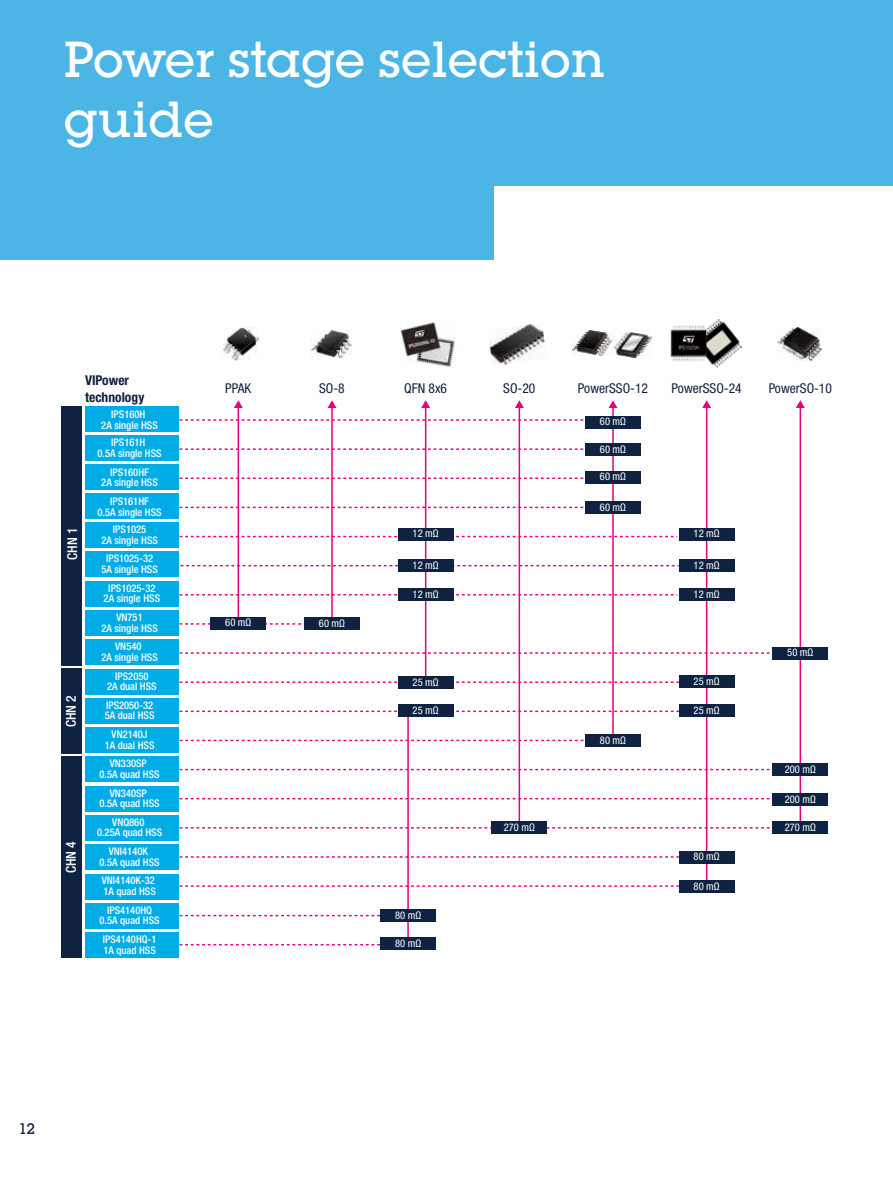
<style>
.page{position:relative;width:893px;height:1188px;background:#fff}
.page>*{position:absolute;margin:0;border:0;box-sizing:border-box;transform-origin:0 0}
.t1{font:500 49.5px/60px "Lubalin Graph Std";color:#fff}
.t2{font:500 15px "Lubalin Graph Std";color:#0f2241}
.t3{font:condensed 13.5px "Helvetica Neue LT Std";color:#0f2241}
.t4{font:700 condensed 13.5px/16.5px "Helvetica Neue LT Std";color:#0f2241}
.t5{font:500 condensed 13.5px "Helvetica Neue LT Std";color:#fff}
.t6{font:500 condensed 10.5px/10.5px "Helvetica Neue LT Std";color:#fff;text-align:center}
.t7{font:condensed 10.5px "Helvetica Neue LT Std";color:#fff}
</style>
<div class="page">
<hr style="left:407px;top:715px;width:2px;height:232px;background:#e6007d">
<svg style="left:180px;top:419px;width:404px;height:2px"></svg>
<svg style="left:180px;top:448px;width:404px;height:2px"></svg>
<svg style="left:180px;top:536px;width:497px;height:1px"></svg>
<svg style="left:180px;top:565px;width:499px;height:1px"></svg>
<svg style="left:180px;top:594px;width:497px;height:2px"></svg>
<svg style="left:180px;top:623px;width:124px;height:2px"></svg>
<hr style="left:331px;top:407px;width:2px;height:211px;background:#e6007d">
<svg style="left:327px;top:400px;width:9px;height:8px"></svg>
<div style="left:304px;top:618px;width:56px;height:12px;background:#0f2241"></div>
<hr style="left:238px;top:407px;width:1px;height:213px;background:#e6007d">
<svg style="left:234px;top:400px;width:9px;height:8px"></svg>
<div style="left:211px;top:617px;width:55px;height:12px;background:#0f2241"></div>
<svg style="left:180px;top:681px;width:499px;height:2px"></svg>
<svg style="left:180px;top:885px;width:499px;height:2px"></svg>
<svg style="left:180px;top:856px;width:499px;height:2px"></svg>
<svg style="left:180px;top:827px;width:593px;height:2px"></svg>
<svg style="left:180px;top:798px;width:593px;height:1px"></svg>
<svg style="left:180px;top:769px;width:593px;height:1px"></svg>
<svg style="left:180px;top:652px;width:593px;height:2px"></svg>
<svg style="left:180px;top:708px;width:499px;height:8px"></svg>
<hr style="left:800px;top:407px;width:1px;height:421px;background:#e6007d">
<svg style="left:796px;top:400px;width:9px;height:8px"></svg>
<div style="left:773px;top:647px;width:55px;height:12px;background:#0f2241"></div>
<div style="left:773px;top:764px;width:55px;height:12px;background:#0f2241"></div>
<div style="left:773px;top:793px;width:55px;height:13px;background:#0f2241"></div>
<div style="left:773px;top:821px;width:55px;height:13px;background:#0f2241"></div>
<div style="left:85px;top:406px;width:94px;height:26px;background:#00ace5"></div>
<div style="left:85px;top:436px;width:94px;height:25px;background:#00ace5"></div>
<div style="left:85px;top:522px;width:94px;height:26px;background:#00ace5"></div>
<div style="left:85px;top:552px;width:94px;height:25px;background:#00ace5"></div>
<div style="left:85px;top:581px;width:94px;height:25px;background:#00ace5"></div>
<div style="left:85px;top:669px;width:94px;height:26px;background:#00ace5"></div>
<div style="left:85px;top:610px;width:94px;height:26px;background:#00ace5"></div>
<div style="left:85px;top:640px;width:94px;height:25px;background:#00ace5"></div>
<div style="left:85px;top:698px;width:94px;height:26px;background:#00ace5"></div>
<svg style="left:180px;top:478px;width:404px;height:1px"></svg>
<svg style="left:180px;top:507px;width:404px;height:1px"></svg>
<div style="left:85px;top:464px;width:94px;height:26px;background:#00ace5"></div>
<div style="left:85px;top:494px;width:94px;height:25px;background:#00ace5"></div>
<svg style="left:180px;top:740px;width:404px;height:1px"></svg>
<div style="left:85px;top:727px;width:94px;height:26px;background:#00ace5"></div>
<div style="left:85px;top:756px;width:94px;height:26px;background:#00ace5"></div>
<div style="left:85px;top:815px;width:94px;height:26px;background:#00ace5"></div>
<div style="left:85px;top:786px;width:94px;height:25px;background:#00ace5"></div>
<div style="left:85px;top:844px;width:94px;height:26px;background:#00ace5"></div>
<div style="left:85px;top:874px;width:94px;height:25px;background:#00ace5"></div>
<svg style="left:180px;top:944px;width:200px;height:1px"></svg>
<svg style="left:180px;top:915px;width:200px;height:1px"></svg>
<div style="left:85px;top:903px;width:94px;height:26px;background:#00ace5"></div>
<div style="left:85px;top:932px;width:94px;height:26px;background:#00ace5"></div>
<div style="left:61px;top:406px;width:20px;height:259px;background:#0f2241"></div>
<div style="left:61px;top:668px;width:20px;height:86px;background:#0f2241"></div>
<div style="left:61px;top:757px;width:20px;height:201px;background:#0f2241"></div>
<hr style="left:425px;top:407px;width:1px;height:280px;background:#e6007d">
<svg style="left:421px;top:400px;width:9px;height:8px"></svg>
<div style="left:398px;top:676px;width:55px;height:13px;background:#0f2241"></div>
<div style="left:398px;top:705px;width:55px;height:12px;background:#0f2241"></div>
<div style="left:398px;top:528px;width:55px;height:13px;background:#0f2241"></div>
<div style="left:398px;top:559px;width:55px;height:13px;background:#0f2241"></div>
<div style="left:398px;top:589px;width:55px;height:12px;background:#0f2241"></div>
<hr style="left:612px;top:407px;width:2px;height:333px;background:#e6007d">
<svg style="left:608px;top:400px;width:9px;height:8px"></svg>
<div style="left:585px;top:416px;width:56px;height:12px;background:#0f2241"></div>
<div style="left:585px;top:443px;width:56px;height:12px;background:#0f2241"></div>
<div style="left:585px;top:471px;width:56px;height:12px;background:#0f2241"></div>
<div style="left:585px;top:501px;width:56px;height:12px;background:#0f2241"></div>
<div style="left:585px;top:734px;width:56px;height:13px;background:#0f2241"></div>
<hr style="left:706px;top:407px;width:1px;height:480px;background:#e6007d">
<svg style="left:702px;top:400px;width:9px;height:8px"></svg>
<div style="left:679px;top:675px;width:55px;height:13px;background:#0f2241"></div>
<div style="left:679px;top:704px;width:55px;height:13px;background:#0f2241"></div>
<div style="left:679px;top:528px;width:55px;height:13px;background:#0f2241"></div>
<div style="left:679px;top:559px;width:55px;height:13px;background:#0f2241"></div>
<div style="left:679px;top:589px;width:55px;height:12px;background:#0f2241"></div>
<div style="left:679px;top:851px;width:55px;height:13px;background:#0f2241"></div>
<div style="left:679px;top:880px;width:55px;height:13px;background:#0f2241"></div>
<div style="left:380px;top:909px;width:56px;height:13px;background:#0f2241"></div>
<div style="left:380px;top:937px;width:56px;height:13px;background:#0f2241"></div>
<hr style="left:519px;top:407px;width:1px;height:421px;background:#e6007d">
<svg style="left:515px;top:400px;width:9px;height:8px"></svg>
<div style="left:492px;top:821px;width:55px;height:13px;background:#0f2241"></div>
<img style="left:223px;top:327px;width:35px;height:34px">
<img style="left:777px;top:327px;width:44px;height:33px">
<img style="left:572px;top:330px;width:80px;height:27px">
<img style="left:670px;top:319px;width:72px;height:48px">
<img style="left:311px;top:331px;width:41px;height:27px">
<img style="left:489px;top:324px;width:56px;height:41px">
<img style="left:400px;top:321px;width:56px;height:46px">
<div style="left:0;top:0;width:494px;height:260px;background:#4bb6e6"></div>
<div style="left:0;top:0;width:893px;height:186px;background:#4bb6e6"></div>
<h1 class="t1" style="left:64px;top:29px;width:542px">Power stage selection guide</h1>
<p class="t4" style="left:85px;top:372px;width:61px">VIPower technology</p>
<p class="t3" style="left:319px;top:380px;width:27px">SO-8</p>
<p class="t3" style="left:225px;top:380px;width:28px">PPAK</p>
<p class="t6" style="left:101px;top:409px;width:58px">IPS160H<br>2A single HSS</p>
<p class="t6" style="left:98px;top:437px;width:66px">IPS161H<br>0.5A single HSS</p>
<p class="t5" style="left:64px;top:560px;width:34px;rotate:-90deg">CHN 1</p>
<p class="t5" style="left:63px;top:727px;width:34px;rotate:-90deg">CHN 2</p>
<p class="t5" style="left:63px;top:873px;width:34px;rotate:-90deg">CHN 4</p>
<p class="t6" style="left:101px;top:467px;width:58px">IPS160HF<br>2A single HSS</p>
<p class="t6" style="left:98px;top:496px;width:66px">IPS161HF<br>0.5A single HSS</p>
<p class="t6" style="left:101px;top:524px;width:58px">IPS1025<br>2A single HSS</p>
<p class="t6" style="left:101px;top:553px;width:58px">IPS1025-32<br>5A single HSS</p>
<p class="t6" style="left:104px;top:583px;width:58px">IPS1025-32<br>2A single HSS</p>
<p class="t6" style="left:101px;top:612px;width:58px">VN751<br>2A single HSS</p>
<p class="t6" style="left:107px;top:671px;width:51px">IPS2050<br>2A dual HSS</p>
<p class="t6" style="left:101px;top:641px;width:58px">VN540<br>2A single HSS</p>
<p class="t6" style="left:105px;top:700px;width:51px;text-align:left">IPS2050-32<br>5A dual HSS</p>
<p class="t6" style="left:105px;top:729px;width:51px">VN2140J<br>1A dual HSS</p>
<p class="t6" style="left:100px;top:758px;width:62px">VN330SP<br>0.5A quad HSS</p>
<p class="t6" style="left:97px;top:817px;width:67px">VNQ860<br>0.25A quad HSS</p>
<p class="t6" style="left:100px;top:787px;width:62px">VN340SP<br>0.5A quad HSS</p>
<p class="t6" style="left:100px;top:846px;width:62px">VNI4140K<br>0.5A quad HSS</p>
<p class="t6" style="left:102px;top:875px;width:55px;text-align:left">VNI4140K-32<br>1A quad HSS</p>
<p class="t6" style="left:100px;top:905px;width:62px">IPS4140HQ<br>0.5A quad HSS</p>
<p class="t6" style="left:103px;top:934px;width:55px;text-align:left">IPS4140HQ-1<br>1A quad HSS</p>
<p class="t7" style="left:225px;top:616px;width:28px">60 mΩ</p>
<p class="t7" style="left:319px;top:617px;width:28px">60 mΩ</p>
<p class="t3" style="left:404px;top:380px;width:44px">QFN 8x6</p>
<p class="t7" style="left:413px;top:528px;width:28px">12 mΩ</p>
<p class="t7" style="left:413px;top:559px;width:28px">12 mΩ</p>
<p class="t7" style="left:413px;top:588px;width:28px">12 mΩ</p>
<p class="t7" style="left:413px;top:676px;width:28px">25 mΩ</p>
<p class="t7" style="left:413px;top:704px;width:28px">25 mΩ</p>
<p class="t7" style="left:395px;top:909px;width:28px">80 mΩ</p>
<p class="t7" style="left:395px;top:937px;width:28px">80 mΩ</p>
<p class="t3" style="left:503px;top:380px;width:34px">SO-20</p>
<p class="t7" style="left:504px;top:821px;width:33px">270 mΩ</p>
<p class="t3" style="left:578px;top:380px;width:72px">PowerSSO-12</p>
<p class="t7" style="left:600px;top:415px;width:28px">60 mΩ</p>
<p class="t7" style="left:600px;top:443px;width:28px">60 mΩ</p>
<p class="t7" style="left:600px;top:470px;width:28px">60 mΩ</p>
<p class="t7" style="left:600px;top:501px;width:28px">60 mΩ</p>
<p class="t3" style="left:672px;top:380px;width:72px">PowerSSO-24</p>
<p class="t7" style="left:694px;top:528px;width:28px">12 mΩ</p>
<p class="t7" style="left:694px;top:559px;width:28px">12 mΩ</p>
<p class="t7" style="left:694px;top:588px;width:28px">12 mΩ</p>
<p class="t7" style="left:600px;top:734px;width:28px">80 mΩ</p>
<p class="t7" style="left:694px;top:675px;width:28px">25 mΩ</p>
<p class="t7" style="left:694px;top:704px;width:28px">25 mΩ</p>
<p class="t7" style="left:694px;top:851px;width:28px">80 mΩ</p>
<p class="t7" style="left:694px;top:880px;width:28px">80 mΩ</p>
<p class="t3" style="left:769px;top:380px;width:65px">PowerSO-10</p>
<p class="t7" style="left:787px;top:646px;width:28px">50 mΩ</p>
<p class="t7" style="left:785px;top:763px;width:33px">200 mΩ</p>
<p class="t7" style="left:785px;top:793px;width:33px">200 mΩ</p>
<p class="t7" style="left:785px;top:821px;width:33px">270 mΩ</p>
<h2 class="t2" style="left:19px;top:1119px;width:18px">12</h2>
</div>
